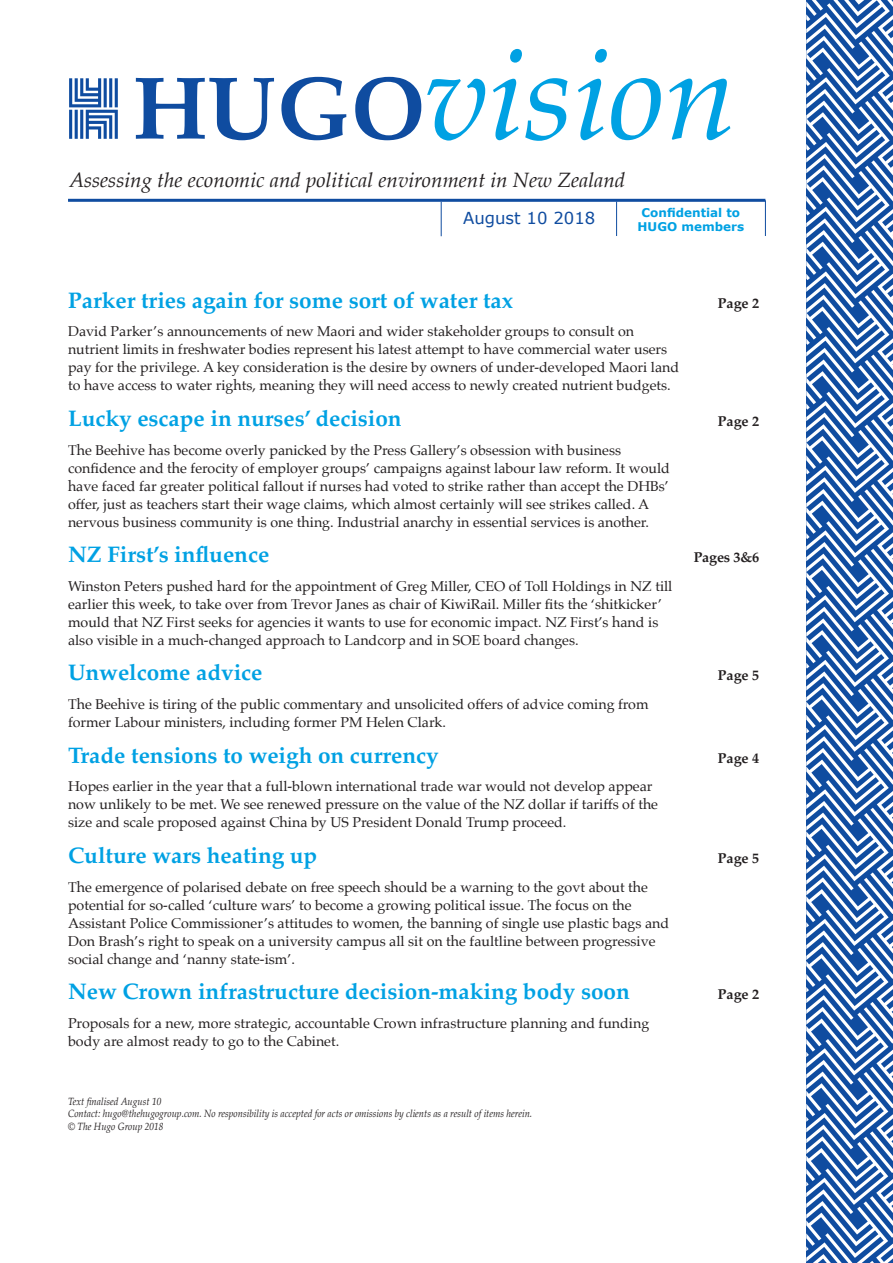
<style>
.page{position:relative;width:893px;height:1263px;background:#fff}
.page>*{position:absolute;margin:0;border:0;box-sizing:border-box;transform-origin:0 0}
.t1{font:italic 127.35px "Palatino";color:#00a1e3}
.t2{font:700 22.5px "Palatino";color:#00a1e3}
.t3{font:italic 20.7px "Palatino";color:#231f20}
.t4{font:16.5px "Verdana";color:#0f4ca0}
.t5{font:14.25px/18px "Palatino";color:#231f20}
.t6{font:700 14.25px "Palatino";color:#231f20}
.t7{font:700 12px/14.4px "Verdana";color:#00a1e3;text-align:center}
.t8{font:italic 10.5px/12.6px "Palatino";color:#231f20;scale:.9 1}
.s1{font-weight:700;font-style:normal;font-size:89.1px;color:#0f4ca0}
</style>
<div class="page">
<svg style="left:69px;top:78px;width:49px;height:61px"></svg>
<hr style="left:68px;top:199px;width:697px;height:3px;background:#0f4ca0">
<hr style="left:765px;top:200px;width:1px;height:36px;background:#0f4ca0">
<hr style="left:616px;top:202px;width:1px;height:34px;background:#0f4ca0">
<hr style="left:441px;top:202px;width:1px;height:34px;background:#0f4ca0">
<svg style="left:806px;top:0;width:87px;height:1263px;fill:#124ea1"></svg>
<h1 class="t1" style="left:133px;top:-12px;width:605px"><span class="s1">HUGO</span>vision</h1>
<h3 class="t3" style="left:69px;top:163px;width:558px">Assessing the economic and political environment in New Zealand</h3>
<p class="t4" style="left:463px;top:207px;width:134px">August 10 2018</p>
<p class="t7" style="left:638px;top:205px;width:108px">Confidential to<br>HUGO members</p>
<h2 class="t2" style="left:68px;top:281px;width:446px">Parker tries again for some sort of water tax</h2>
<p class="t6" style="left:718px;top:291px;width:43px">Page 2</p>
<p class="t5" style="left:68px;top:322px;width:613px">David Parker’s announcements of new Maori and wider stakeholder groups to consult on nutrient limits in freshwater bodies represent his latest attempt to have commercial water users pay for the privilege. A key consideration is the desire by owners of under-developed Maori land to have access to water rights, meaning they will need access to newly created nutrient budgets.</p>
<h2 class="t2" style="left:68px;top:399px;width:335px">Lucky escape in nurses’ decision</h2>
<p class="t6" style="left:718px;top:409px;width:43px">Page 2</p>
<p class="t5" style="left:68px;top:441px;width:603px">The Beehive has become overly panicked by the Press Gallery’s obsession with business confidence and the ferocity of employer groups’ campaigns against labour law reform. It would have faced far greater political fallout if nurses had voted to strike rather than accept the DHBs’ offer, just as teachers start their wage claims, which almost certainly will see strikes called. A nervous business community is one thing. Industrial anarchy in essential services is another.</p>
<h2 class="t2" style="left:68px;top:535px;width:203px">NZ First’s influence</h2>
<p class="t6" style="left:694px;top:545px;width:67px">Pages 3&amp;6</p>
<p class="t5" style="left:68px;top:577px;width:606px">Winston Peters pushed hard for the appointment of Greg Miller, CEO of Toll Holdings in NZ till earlier this week, to take over from Trevor Janes as chair of KiwiRail. Miller fits the ‘shitkicker’ mould that NZ First seeks for agencies it wants to use for economic impact. NZ First’s hand is also visible in a much-changed approach to Landcorp and in SOE board changes.</p>
<h2 class="t2" style="left:68px;top:654px;width:196px">Unwelcome advice</h2>
<p class="t6" style="left:718px;top:663px;width:43px">Page 5</p>
<p class="t5" style="left:68px;top:695px;width:582px">The Beehive is tiring of the public commentary and unsolicited offers of advice coming from former Labour ministers, including former PM Helen Clark.</p>
<h2 class="t2" style="left:68px;top:736px;width:372px">Trade tensions to weigh on currency</h2>
<p class="t6" style="left:718px;top:746px;width:43px">Page 4</p>
<p class="t5" style="left:68px;top:777px;width:592px">Hopes earlier in the year that a full-blown international trade war would not develop appear now unlikely to be met. We see renewed pressure on the value of the NZ dollar if tariffs of the size and scale proposed against China by US President Donald Trump proceed.</p>
<h2 class="t2" style="left:68px;top:836px;width:251px">Culture wars heating up</h2>
<p class="t6" style="left:718px;top:846px;width:43px">Page 5</p>
<p class="t5" style="left:68px;top:878px;width:603px">The emergence of polarised debate on free speech should be a warning to the govt about the potential for so-called ‘culture wars’ to become a growing political issue. The focus on the Assistant Police Commissioner’s attitudes to women, the banning of single use plastic bags and Don Brash’s right to speak on a university campus all sit on the faultline between progressive social change and ‘nanny state-ism’.</p>
<h2 class="t2" style="left:68px;top:972px;width:563px">New Crown infrastructure decision-making body soon</h2>
<p class="t6" style="left:718px;top:982px;width:43px">Page 2</p>
<p class="t5" style="left:68px;top:1014px;width:583px">Proposals for a new, more strategic, accountable Crown infrastructure planning and funding body are almost ready to go to the Cabinet.</p>
<p class="t8" style="left:68px;top:1094px;width:517px">Text finalised August 10<br>Contact: hugo@thehugogroup.com. No responsibility is accepted for acts or omissions by clients as a result of items herein. © The Hugo Group 2018</p>
</div>
